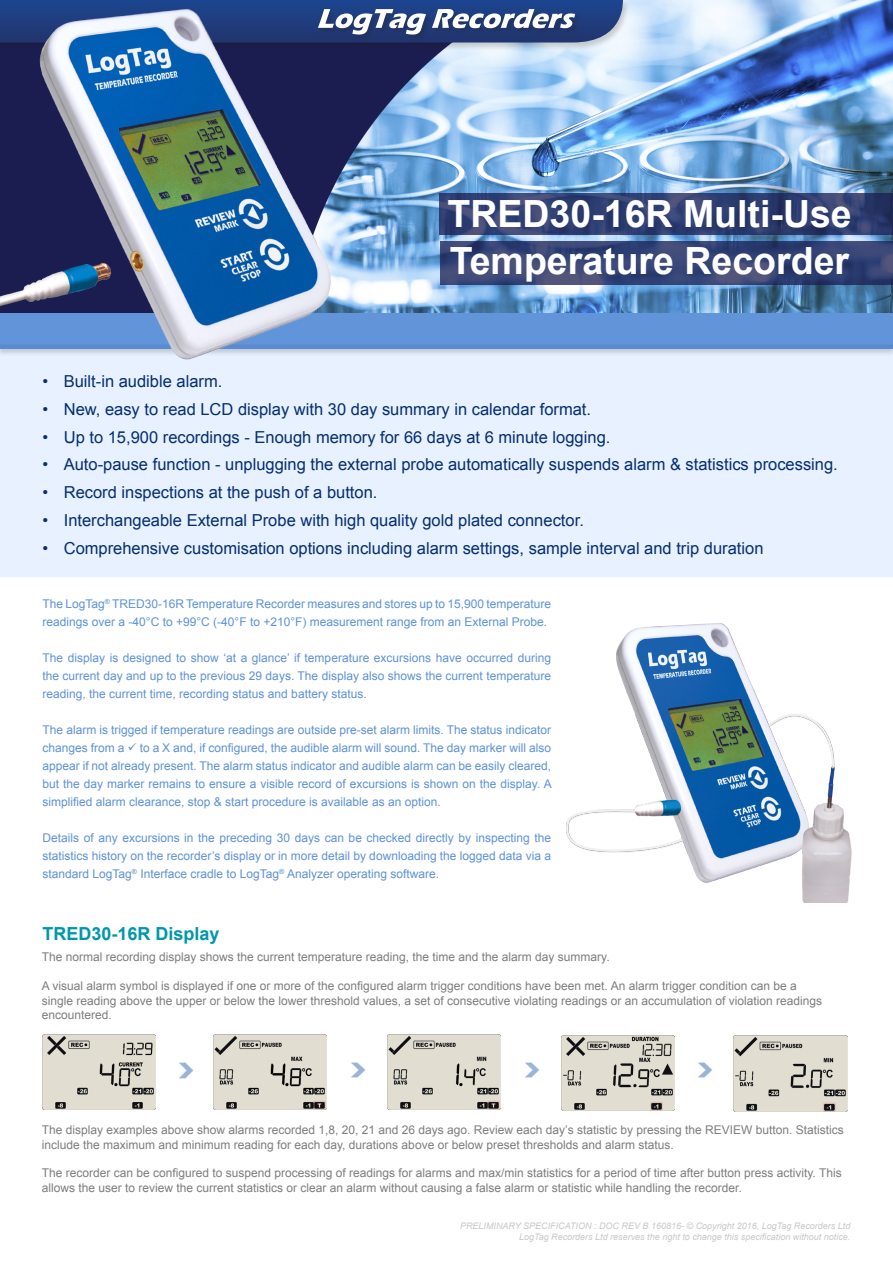
<style>
.page{position:relative;width:893px;height:1263px;background:#fff}
.page>*{position:absolute;margin:0;border:0;box-sizing:border-box;transform-origin:0 0}
.t1{font:700 37.5px "Arial";color:#fff}
.Cyan_Header{font:700 18px "Arial";color:#0097aa}
.t2{font:16.5px "Arial";color:#062e71}
.Intro{font:12px/18px "Arial";color:#5e92d8;text-align:justify}
.Intro-2{font:12px/14.4px "Arial";color:#7c7d7d}
.t3{font:italic 9px "Arial";color:#c8c8c8}
</style>
<div class="page">
<div style="left:0;top:349px;width:893px;height:228px;background:#e7f1ff"></div>
<img style="left:332px;top:0;width:561px;height:313px">
<div style="left:0;top:0;width:630px;height:51px;background:#231f20;opacity:.2"></div>
<svg style="left:332px;top:0;width:294px;height:43px"></svg>
<div style="left:0;top:313px;width:893px;height:44px;background:#231f20;opacity:.2"></div>
<img style="left:332px;top:314px;width:561px;height:34px">
<svg style="left:439px;top:193px;width:454px;height:42px;background:#303e70"></svg>
<svg style="left:440px;top:241px;width:452px;height:43px;background:#374475"></svg>
<img style="left:0;top:0;width:332px;height:360px">
<img style="left:566px;top:623px;width:286px;height:279px">
<img style="left:43px;top:1034px;width:112px;height:75px">
<img style="left:214px;top:1034px;width:113px;height:75px">
<img style="left:561px;top:1035px;width:113px;height:75px">
<img style="left:388px;top:1034px;width:113px;height:75px">
<img style="left:734px;top:1036px;width:113px;height:75px">
<img style="left:179px;top:1062px;width:14px;height:16px">
<img style="left:351px;top:1062px;width:14px;height:16px">
<img style="left:525px;top:1062px;width:14px;height:16px">
<img style="left:698px;top:1062px;width:14px;height:16px">
<p class="t1" style="left:448px;top:188px;width:406px">TRED30-16R Multi-Use</p>
<p class="t1" style="left:450px;top:234px;width:401px">Temperature Recorder</p>
<p class="t2" style="left:43px;top:370px;width:181px">• Built-in audible alarm.</p>
<p class="t2" style="left:43px;top:398px;width:550px">• New, easy to read LCD display with 30 day summary in calendar format.</p>
<p class="t2" style="left:43px;top:425px;width:569px">• Up to 15,900 recordings - Enough memory for 66 days at 6 minute logging.</p>
<p class="t2" style="left:43px;top:453px;width:797px">• Auto-pause function - unplugging the external probe automatically suspends alarm &amp; statistics processing.</p>
<p class="t2" style="left:43px;top:481px;width:336px">• Record inspections at the push of a button.</p>
<p class="t2" style="left:43px;top:509px;width:543px">• Interchangeable External Probe with high quality gold plated connector.</p>
<p class="t2" style="left:43px;top:536px;width:722px">• Comprehensive customisation options including alarm settings, sample interval and trip duration</p>
<p class="Intro" style="left:43px;top:595px;width:510px">The LogTag<sup>®</sup> TRED30-16R Temperature Recorder measures and stores up to 15,900 temperature readings over a -40°C to +99°C (-40°F to +210°F) measurement range from an External Probe.</p>
<p class="Intro" style="left:43px;top:649px;width:510px">The display is designed to show ‘at a glance’ if temperature excursions have occurred during the current day and up to the previous 29 days. The display also shows the current temperature reading, the current time, recording status and battery status.</p>
<p class="Intro" style="left:43px;top:721px;width:511px">The alarm is trigged if temperature readings are outside pre-set alarm limits. The status indicator changes from a ✓ to a X and, if configured, the audible alarm will sound. The day marker will also appear if not already present. The alarm status indicator and audible alarm can be easily cleared, but the day marker remains to ensure a visible record of excursions is shown on the display. A simplified alarm clearance, stop &amp; start procedure is available as an option.</p>
<p class="Intro" style="left:43px;top:829px;width:510px">Details of any excursions in the preceding 30 days can be checked directly by inspecting the statistics history on the recorder’s display or in more detail by downloading the logged data via a standard LogTag<sup>®</sup> Interface cradle to LogTag<sup>®</sup> Analyzer operating software.</p>
<p class="Cyan_Header" style="left:43px;top:920px;width:179px">TRED30-16R Display</p>
<p class="Intro-2" style="left:42px;top:950px;width:570px">The normal recording display shows the current temperature reading, the time and the alarm day summary.</p>
<p class="Intro-2" style="left:42px;top:978px;width:782px">A visual alarm symbol is displayed if one or more of the configured alarm trigger conditions have been met. An alarm trigger condition can be a single reading above the upper or below the lower threshold values, a set of consecutive violating readings or an accumulation of violation readings encountered.</p>
<p class="Intro-2" style="left:42px;top:1122px;width:804px">The display examples above show alarms recorded 1,8, 20, 21 and 26 days ago. Review each day’s statistic by pressing the REVIEW button. Statistics include the maximum and minimum reading for each day, durations above or below preset thresholds and alarm status.</p>
<p class="Intro-2" style="left:42px;top:1166px;width:801px">The recorder can be configured to suspend processing of readings for alarms and max/min statistics for a period of time after button press activity. This allows the user to review the current statistics or clear an alarm without causing a false alarm or statistic while handling the recorder.</p>
<p class="t3" style="left:460px;top:1220px;width:392px">PRELIMINARY SPECIFICATION : DOC REV B 160816- © Copyright 2016, LogTag Recorders Ltd</p>
<p class="t3" style="left:519px;top:1231px;width:333px">LogTag Recorders Ltd reserves the right to change this specification without notice.</p>
</div>
